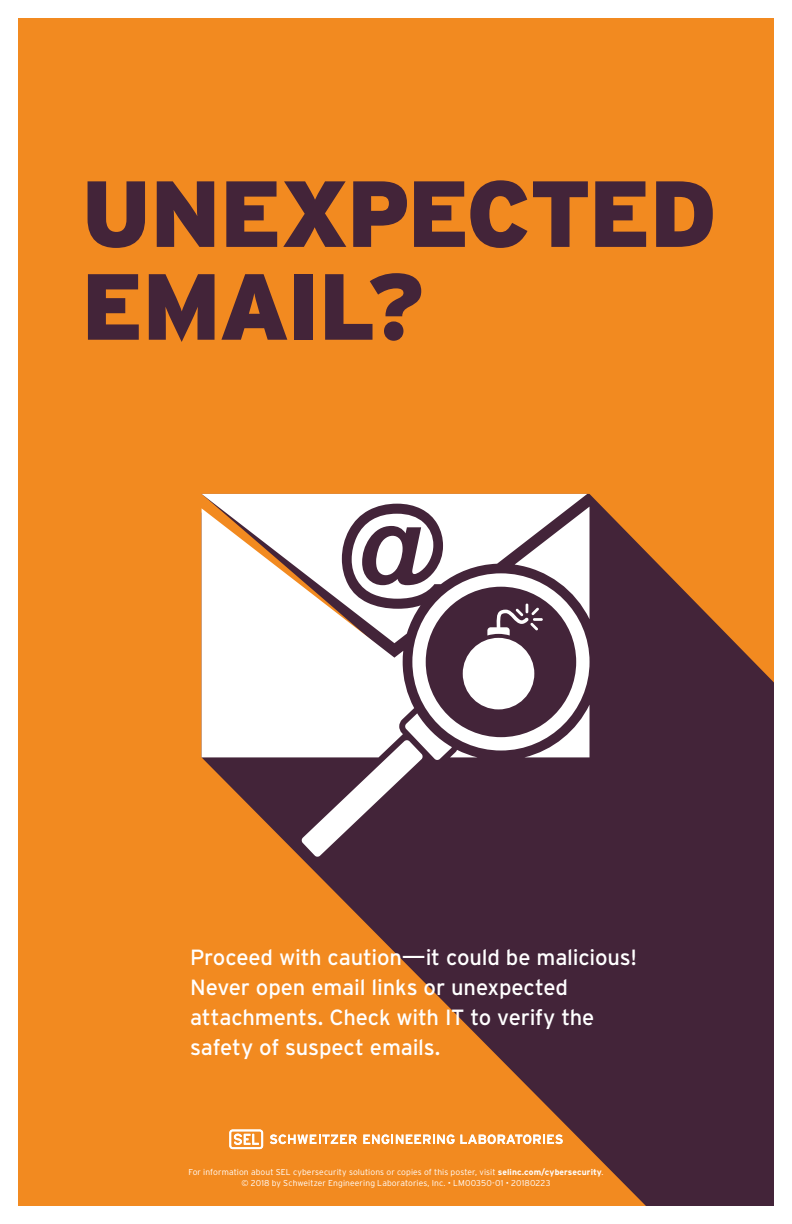
<style>
.page{position:relative;width:792px;height:1224px;background:#fff}
.page>*{position:absolute;margin:0;border:0;box-sizing:border-box;transform-origin:0 0}
.t1{font:900 93.6px "Interstate Poly";letter-spacing:-.015em;color:#432439}
.t2{font:22px/30px "Interstate Poly";letter-spacing:-.01em;color:#fff}
.t3{font:300 8.5px "Interstate Poly";letter-spacing:.01em;color:#fff}
.s1{font-weight:700}
</style>
<div class="page">
<div style="left:18px;top:18px;width:756px;height:1188px;background:#f28a20"></div>
<svg style="left:202px;top:494px;width:572px;height:712px;fill:#432439"></svg>
<div style="left:202px;top:643px;width:99px;height:114px;background:#fff"></div>
<svg style="left:202px;top:494px;width:385px;height:149px;fill:#fff"></svg>
<svg style="left:301px;top:507px;width:289px;height:350px"></svg>
<div style="left:463px;top:638px;width:71px;height:71px;background:#fff;border-radius:50%"></div>
<svg style="left:229px;top:1129px;width:34px;height:20px"></svg>
<svg style="left:270px;top:1134px;width:86px;height:10px"></svg>
<svg style="left:363px;top:1134px;width:200px;height:10px"></svg>
<p class="t1" style="left:81px;top:145px;width:637px">UNEXPECTED</p>
<p class="t1" style="left:81px;top:237px;width:344px">EMAIL?</p>
<p class="t2" style="left:190px;top:942px;width:449px">Proceed with caution—it could be malicious!<br>Never open email links or unexpected attachments. Check with IT to verify the safety of suspect emails.</p>
<p class="t3" style="left:188px;top:1166px;width:417px">For information about SEL cybersecurity solutions or copies of this poster, visit <span class="s1">selinc.com/cybersecurity</span>.</p>
<p class="t3" style="left:242px;top:1177px;width:310px">© 2018 by Schweitzer Engineering Laboratories, Inc. • LM00350-01 • 20180223</p>
</div>
